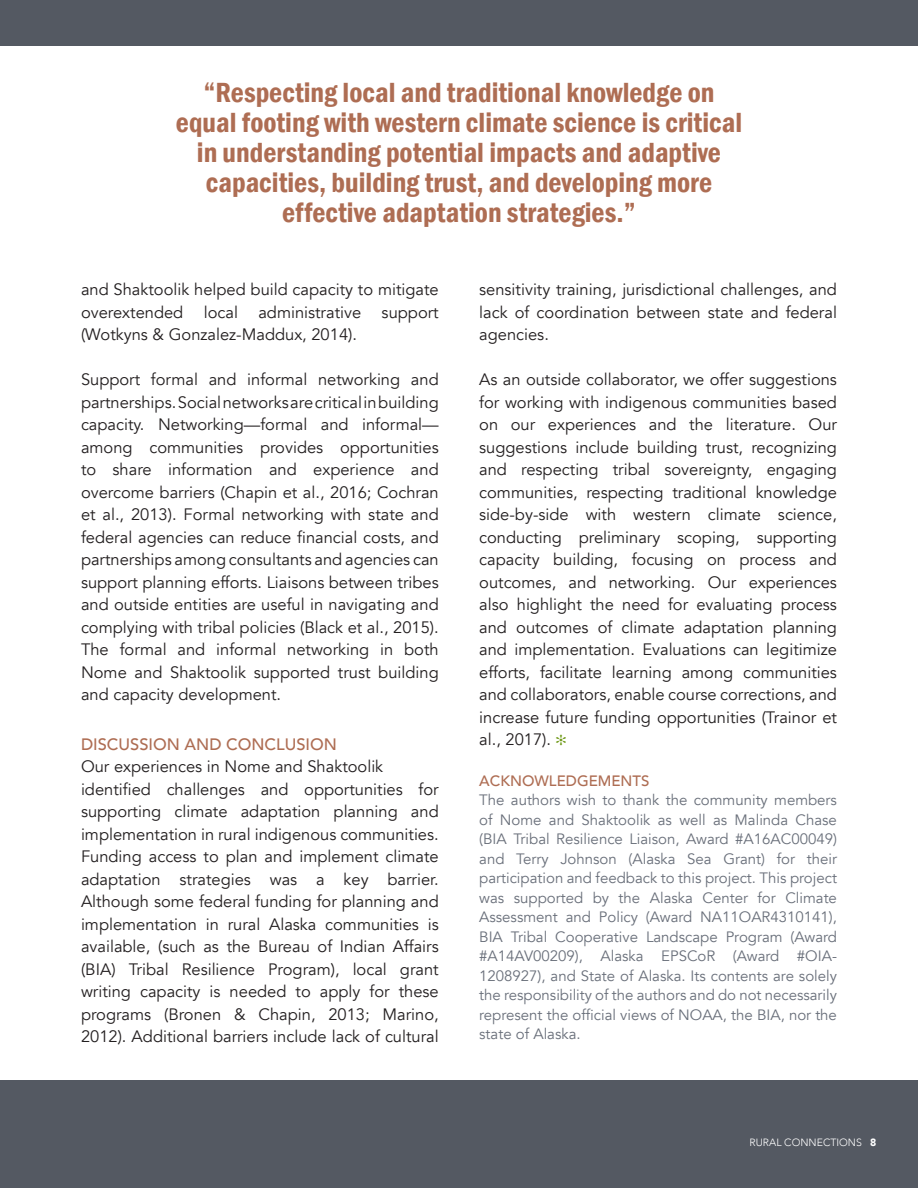
<style>
.page{position:relative;width:918px;height:1188px;background:#fff}
.page>*{position:absolute;margin:0;border:0;box-sizing:border-box;transform-origin:0 0}
.t1{font:600 condensed 28.5px/30px "Franklin Gothic";color:#ae6d53;text-align:center}
.t2{font:16.5px/22.5px "Avenir";color:#231f20;text-align:justify}
.t3{font:500 16.5px "Avenir";color:#ae6d53}
.t4{font:15px/19.5px "Avenir";color:#696f7a;text-align:justify}
.t5{font:500 15px "Avenir";color:#ae6d53}
.t6{font:300 10.5px "Avenir";color:#fff}
.s1{font-weight:900}
</style>
<div class="page">
<div style="left:0;top:1080px;width:918px;height:108px;background:#545962"></div>
<div style="left:0;top:0;width:918px;height:45px;background:#545962"></div>
<p class="t1" style="left:176px;top:77px;width:568px">“Respecting local and traditional knowledge on equal footing with western climate science is critical in understanding potential impacts and adaptive capacities, building trust, and developing more effective adaptation strategies.”</p>
<p class="t2" style="left:81px;top:279px;width:359px">and Shaktoolik helped build capacity to mitigate overextended local administrative support (Wotkyns &amp; Gonzalez-Maddux, 2014).</p>
<p class="t2" style="left:81px;top:369px;width:359px">Support formal and informal networking and partnerships. Social networks are critical in building capacity. Networking—formal and informal— among communities provides opportunities to share information and experience and overcome barriers (Chapin et al., 2016; Cochran et al., 2013). Formal networking with state and federal agencies can reduce financial costs, and partnerships among consultants and agencies can support planning efforts. Liaisons between tribes and outside entities are useful in navigating and complying with tribal policies (Black et al., 2015).<br>The formal and informal networking in both Nome and Shaktoolik supported trust building and capacity development.</p>
<p class="t3" style="left:81px;top:730px;width:258px">DISCUSSION AND CONCLUSION</p>
<p class="t2" style="left:81px;top:756px;width:304px">Our experiences in Nome and Shaktoolik</p>
<p class="t2" style="left:81px;top:778px;width:359px">identified challenges and opportunities for supporting climate adaptation planning and implementation in rural indigenous communities.<br>Funding access to plan and implement climate adaptation strategies was a key barrier.<br>Although some federal funding for planning and implementation in rural Alaska communities is available, (such as the Bureau of Indian Affairs (BIA) Tribal Resilience Program), local grant writing capacity is needed to apply for these programs (Bronen &amp; Chapin, 2013; Marino, 2012). Additional barriers include lack of cultural</p>
<p class="t2" style="left:479px;top:279px;width:359px">sensitivity training, jurisdictional challenges, and lack of coordination between state and federal agencies.</p>
<p class="t2" style="left:479px;top:369px;width:359px">As an outside collaborator, we offer suggestions for working with indigenous communities based on our experiences and the literature. Our suggestions include building trust, recognizing and respecting tribal sovereignty, engaging communities, respecting traditional knowledge side-by-side with western climate science, conducting preliminary scoping, supporting capacity building, focusing on process and outcomes, and networking. Our experiences also highlight the need for evaluating process and outcomes of climate adaptation planning and implementation. Evaluations can legitimize efforts, facilitate learning among communities and collaborators, enable course corrections, and increase future funding opportunities (Trainor et al., 2017).</p>
<p class="t5" style="left:479px;top:767px;width:172px">ACKNOWLEDGEMENTS</p>
<p class="t4" style="left:479px;top:790px;width:359px">The authors wish to thank the community members of Nome and Shaktoolik as well as Malinda Chase (BIA Tribal Resilience Liaison, Award #A16AC00049) and Terry Johnson (Alaska Sea Grant) for their participation and feedback to this project. This project was supported by the Alaska Center for Climate Assessment and Policy (Award NA11OAR4310141), BIA Tribal Cooperative Landscape Program (Award #A14AV00209), Alaska EPSCoR (Award #OIA-1208927), and State of Alaska. Its contents are solely the responsibility of the authors and do not necessarily represent the official views of NOAA, the BIA, nor the state of Alaska.</p>
<p class="t6" style="left:750px;top:1136px;width:128px">RURAL CONNECTIONS <span class="s1">8</span></p>
</div>
